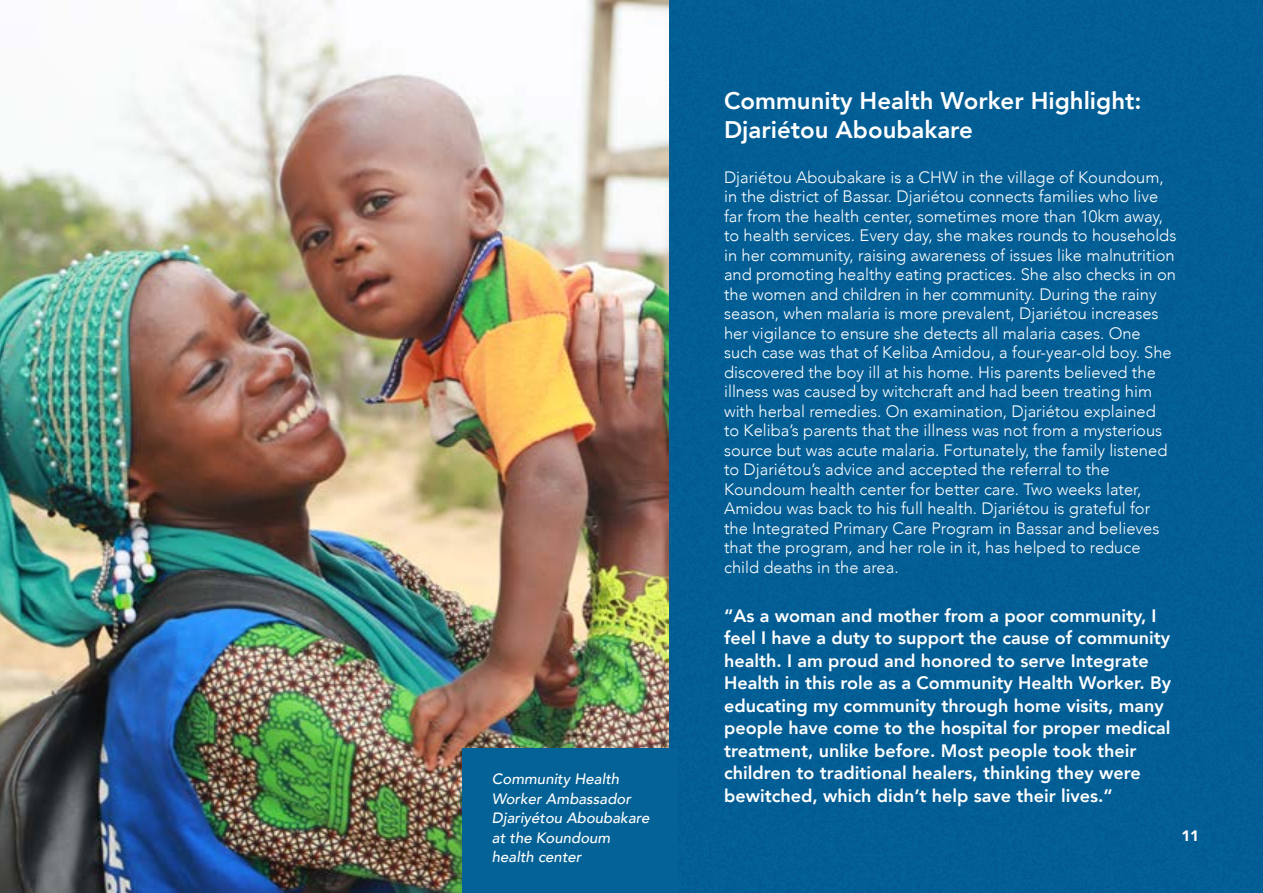
<style>
.page{position:relative;width:1263px;height:893px;background:#fff}
.page>*{position:absolute;margin:0;border:0;box-sizing:border-box;transform-origin:0 0}
.t1{font:800 24px/28.8px "Avenir";color:#fff}
.t2{font:800 18px/22.5px "Avenir";color:#fff}
.t3{font:300 16.5px/19.5px "Avenir";color:#fff}
.t4{font:italic 500 15px/19.5px "Avenir";color:#fff}
.t5{font:900 15px "Avenir";color:#fff}
</style>
<div class="page">
<div style="left:668px;top:0;width:595px;height:893px;background:#035e95"></div>
<img style="left:0;top:0;width:668px;height:893px">
<div style="left:462px;top:748px;width:216px;height:145px;background:#046296"></div>
<p class="t4" style="left:492px;top:770px;width:159px">Community Health<br>Worker Ambassador<br>Djariyétou Aboubakare at the Koundoum health center</p>
<h1 class="t1" style="left:724px;top:86px;width:419px">Community Health Worker Highlight:<br>Djariétou Aboubakare</h1>
<p class="t3" style="left:724px;top:167px;width:454px">Djariétou Aboubakare is a CHW in the village of Koundoum, in the district of Bassar. Djariétou connects families who live far from the health center, sometimes more than 10km away, to health services. Every day, she makes rounds to households in her community, raising awareness of issues like malnutrition and promoting healthy eating practices. She also checks in on the women and children in her community. During the rainy season, when malaria is more prevalent, Djariétou increases her vigilance to ensure she detects all malaria cases. One such case was that of Keliba Amidou, a four-year-old boy. She discovered the boy ill at his home. His parents believed the illness was caused by witchcraft and had been treating him with herbal remedies. On examination, Djariétou explained<br>to Keliba’s parents that the illness was not from a mysterious source but was acute malaria. Fortunately, the family listened to Djariétou’s advice and accepted the referral to the Koundoum health center for better care. Two weeks later, Amidou was back to his full health. Djariétou is grateful for the Integrated Primary Care Program in Bassar and believes that the program, and her role in it, has helped to reduce child deaths in the area.</p>
<p class="t2" style="left:724px;top:604px;width:449px">“As a woman and mother from a poor community, I feel I have a duty to support the cause of community health. I am proud and honored to serve Integrate Health in this role as a Community Health Worker. By educating my community through home visits, many people have come to the hospital for proper medical treatment, unlike before. Most people took their children to traditional healers, thinking they were bewitched, which didn’t help save their lives.”</p>
<p class="t5" style="left:1181px;top:823px;width:19px">11</p>
</div>
